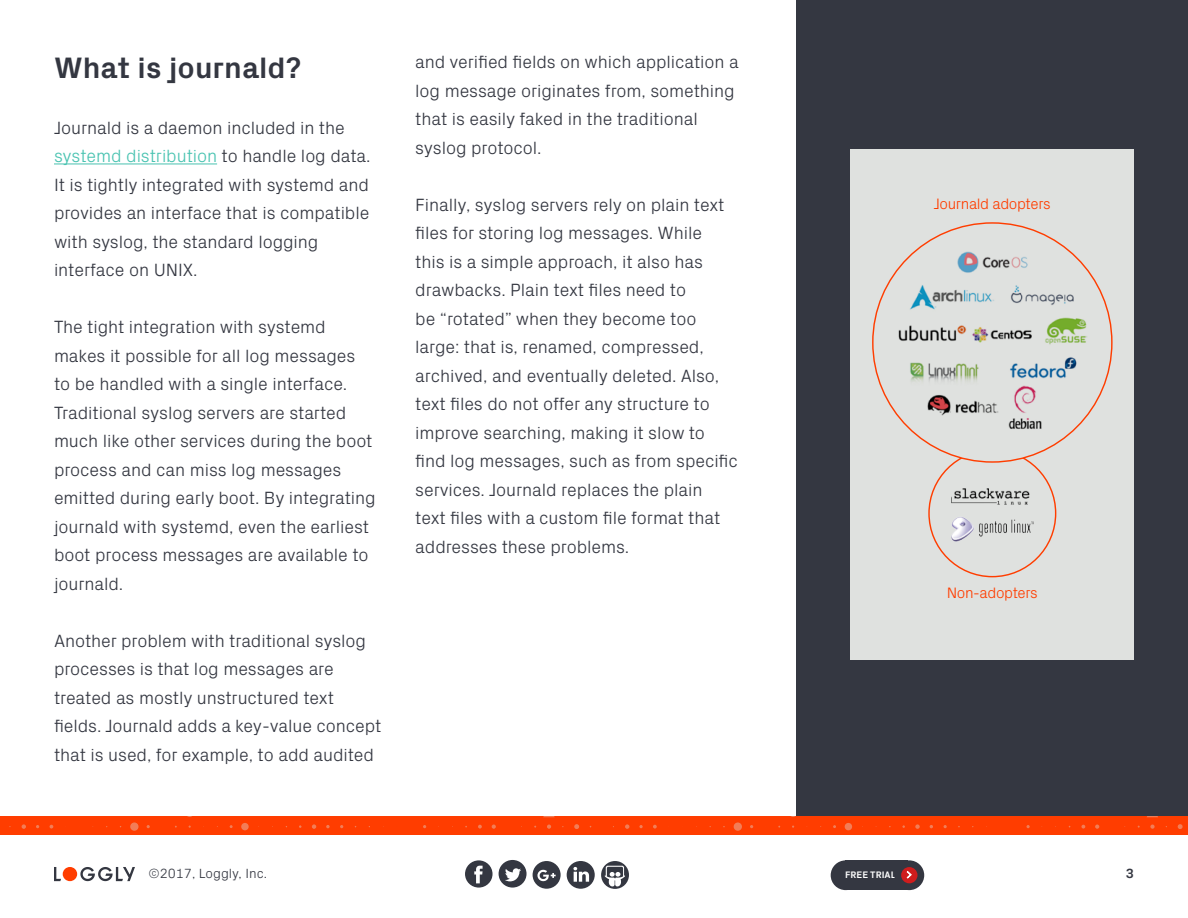
<style>
.page{position:relative;width:1188px;height:918px;background:#fff}
.page>*{position:absolute;margin:0;border:0;box-sizing:border-box;transform-origin:0 0}
.t1{font:700 30px "Px Grotesk";color:#343741}
.t2{font:300 18px/28.5px "Px Grotesk";letter-spacing:-.005em;color:#343741}
.t3{font:300 15.3px "Px Grotesk";letter-spacing:-.025em;color:#ff3d00}
.t4{font:300 13.5px "Px Grotesk";color:#343741}
.t5{font:700 13.5px "Px Grotesk";color:#343741}
.t6{font:700 9.6px "Px Grotesk";color:#fff}
.s1{color:#49c3b1}
.s2{font-family:"Letter Gothic Std";font-size:9px}
</style>
<div class="page">
<svg style="left:54px;top:867px;width:7px;height:14px"></svg>
<div style="left:63px;top:867px;width:14px;height:14px;background:#ff3d00;border-radius:50%"></div>
<svg style="left:80px;top:867px;width:55px;height:14px"></svg>
<div style="left:0;top:816px;width:1188px;height:19px;background:#ff3d00"></div>
<svg style="left:543px;top:816px;width:12px;height:1px"></svg>
<div style="left:241px;top:823px;width:8px;height:7px;background:#f27d57;border-radius:50%"></div>
<svg style="left:312px;top:824px;width:4px;height:5px"></svg>
<svg style="left:326px;top:825px;width:4px;height:3px"></svg>
<svg style="left:22px;top:824px;width:4px;height:5px"></svg>
<svg style="left:50px;top:825px;width:3px;height:4px"></svg>
<svg style="left:130px;top:822px;width:9px;height:9px"></svg>
<svg style="left:478px;top:825px;width:4px;height:4px"></svg>
<svg style="left:492px;top:825px;width:4px;height:4px"></svg>
<svg style="left:547px;top:825px;width:4px;height:4px"></svg>
<svg style="left:574px;top:824px;width:5px;height:5px"></svg>
<div style="left:845px;top:823px;width:7px;height:7px;background:#f27d57;border-radius:50%"></div>
<svg style="left:915px;top:824px;width:5px;height:5px"></svg>
<svg style="left:625px;top:824px;width:4px;height:5px"></svg>
<svg style="left:653px;top:825px;width:4px;height:4px"></svg>
<svg style="left:734px;top:822px;width:8px;height:9px"></svg>
<svg style="left:1081px;top:825px;width:4px;height:4px"></svg>
<svg style="left:1095px;top:825px;width:4px;height:4px"></svg>
<svg style="left:1150px;top:825px;width:5px;height:4px"></svg>
<svg style="left:1178px;top:824px;width:5px;height:5px"></svg>
<div style="left:845px;top:860px;width:63px;height:30px;background:#343741"></div>
<div style="left:831px;top:860px;width:30px;height:30px;background:#343741;border-radius:50%"></div>
<div style="left:894px;top:860px;width:30px;height:30px;background:#343741;border-radius:50%"></div>
<div style="left:901px;top:867px;width:17px;height:16px;background:#cf1d1d;border-radius:50%"></div>
<svg style="left:906px;top:871px;width:6px;height:8px"></svg>
<div style="left:465px;top:860px;width:28px;height:28px;background:#343741;border-radius:50%"></div>
<svg style="left:474px;top:866px;width:9px;height:17px"></svg>
<div style="left:499px;top:860px;width:28px;height:28px;background:#343741;border-radius:50%"></div>
<svg style="left:505px;top:868px;width:16px;height:13px"></svg>
<div style="left:533px;top:861px;width:28px;height:28px;background:#343741;border-radius:50%"></div>
<svg style="left:537px;top:870px;width:19px;height:12px"></svg>
<div style="left:567px;top:861px;width:28px;height:28px;background:#343741;border-radius:50%"></div>
<svg style="left:573px;top:867px;width:16px;height:15px"></svg>
<svg style="left:601px;top:861px;width:28px;height:28px"></svg>
<hr style="left:54px;top:163px;width:163px;height:1px;background:#49c3b1">
<div style="left:797px;top:0;width:391px;height:816px;background:#343741"></div>
<div style="left:850px;top:149px;width:284px;height:511px;background:#dfe1df"></div>
<img style="left:951px;top:517px;width:83px;height:25px">
<img style="left:951px;top:488px;width:79px;height:17px">
<img style="left:891px;top:244px;width:202px;height:197px">
<h1 class="t1" style="left:54px;top:46px;width:249px">What is journald?</h1>
<p class="t2" style="left:54px;top:112px;width:318px">Journald is a daemon included in the <span class="s1">systemd distribution</span> to handle log data.<br>It is tightly integrated with systemd and provides an interface that is compatible with syslog, the standard logging interface on UNIX.</p>
<p class="t2" style="left:54px;top:311px;width:323px">The tight integration with systemd makes it possible for all log messages to be handled with a single interface.<br>Traditional syslog servers are started much like other services during the boot process and can miss log messages emitted during early boot. By integrating journald with systemd, even the earliest boot process messages are available to journald.</p>
<p class="t2" style="left:54px;top:625px;width:329px">Another problem with traditional syslog processes is that log messages are treated as mostly unstructured text fields. Journald adds a key-value concept that is used, for example, to add audited</p>
<p class="t2" style="left:415px;top:46px;width:325px">and verified fields on which application a log message originates from, something that is easily faked in the traditional syslog protocol.</p>
<p class="t2" style="left:415px;top:189px;width:324px">Finally, syslog servers rely on plain text files for storing log messages. While<br>this is a simple approach, it also has drawbacks. Plain text files need to<br>be “rotated” when they become too large: that is, renamed, compressed, archived, and eventually deleted. Also, text files do not offer any structure to improve searching, making it slow to find log messages, such as from specific services. Journald replaces the plain<br>text files with a custom file format that addresses these problems.</p>
<p class="t3" style="left:934px;top:192px;width:118px">Journald adopters</p>
<p class="t3" style="left:947px;top:581px;width:93px">Non-adopters</p>
<p class="t4" style="left:148px;top:863px;width:120px">©2017, Loggly, Inc.</p>
<p class="t6" style="left:845px;top:868px;width:68px">FREE TRIAL <span class="s2">&gt;</span></p>
<p class="t5" style="left:1126px;top:863px;width:10px">3</p>
</div>
